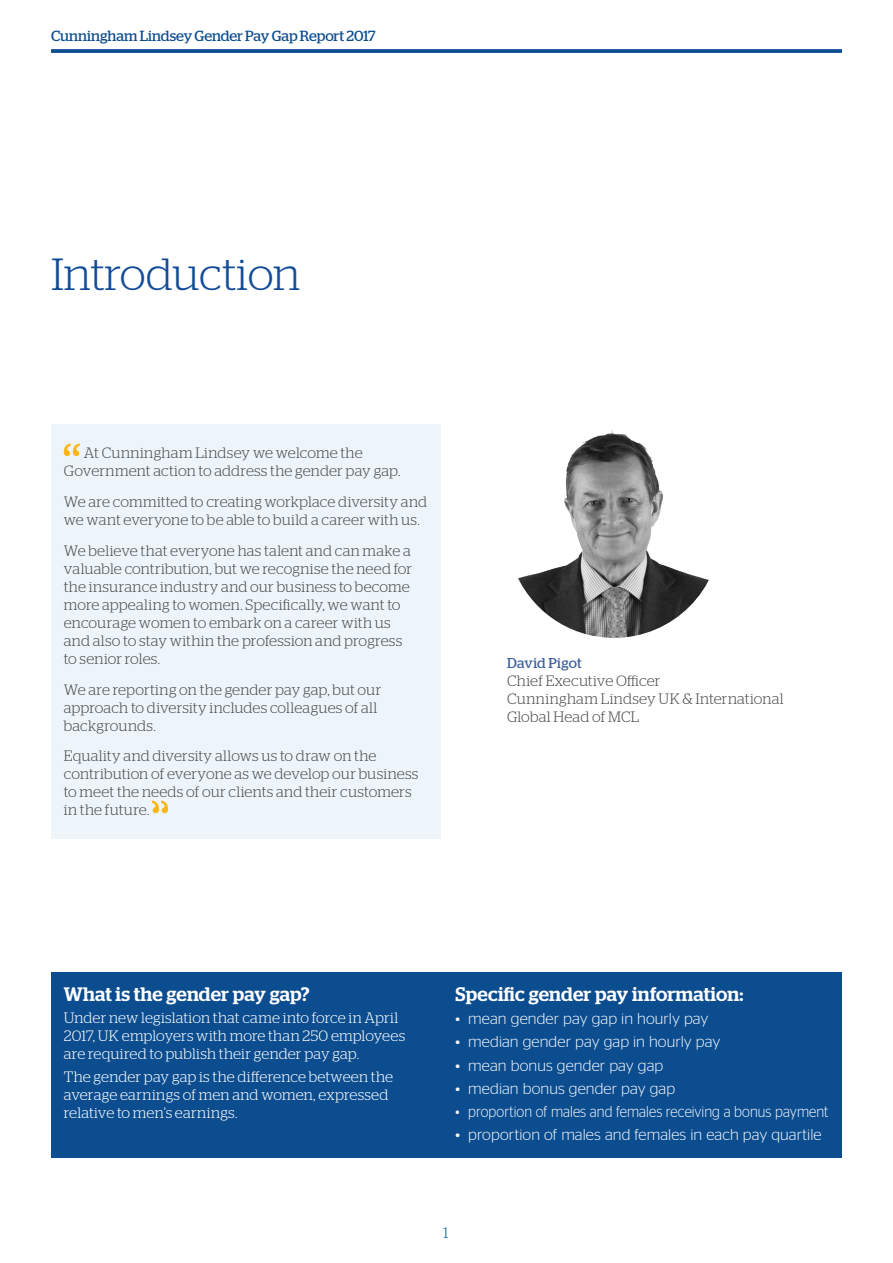
<style>
.page{position:relative;width:893px;height:1263px;background:#fff}
.page>*{position:absolute;margin:0;border:0;box-sizing:border-box;transform-origin:0 0}
.t1{font:300 45px "Stag";letter-spacing:-.005em;color:#124c98}
.Box_out_bodytext{font:500 19.5px "Stag";letter-spacing:.01em;color:#fff}
.t2{font:300 15.75px "Stag Sans";letter-spacing:.005em;color:#fff}
.t3{font:300 15.75px "Stag Sans";letter-spacing:.005em;color:#fff;scale:.89 1}
.Box_out_bodytext-2{font:300 15px/18px "Stag";letter-spacing:.01em;color:#4b4c4d}
.Box_out_bodytext-3{font:300 15px/18px "Stag";letter-spacing:.01em;color:#fff}
.t4{font:300 15px "Stag";color:#005e9e}
.t5{font:14.7px "Stag";letter-spacing:-.005em;color:#0c4d90}
.Box_out_bodytext-4{font:14.25px "Stag";letter-spacing:.015em;color:#3b5f9c}
</style>
<div class="page">
<svg style="left:51px;top:49px;width:791px;height:4px;background:#1a5796"></svg>
<div style="left:51px;top:424px;width:389px;height:415px;background:#edf5fb"></div>
<svg style="left:64px;top:443px;width:16px;height:13px"></svg>
<svg style="left:152px;top:800px;width:16px;height:13px"></svg>
<div style="left:51px;top:973px;width:791px;height:185px;background:#0c4d90"></div>
<img style="left:518px;top:430px;width:191px;height:208px">
<p class="t5" style="left:51px;top:27px;width:326px">Cunningham Lindsey Gender Pay Gap Report 2017</p>
<p class="t1" style="left:51px;top:249px;width:251px">Introduction</p>
<p class="Box_out_bodytext-2" style="left:64px;top:444px;width:338px;text-indent:20px">At Cunningham Lindsey we welcome the<br>Government action to address the gender pay gap.</p>
<p class="Box_out_bodytext-2" style="left:64px;top:493px;width:365px">We are committed to creating workplace diversity and we want everyone to be able to build a career with us.</p>
<p class="Box_out_bodytext-2" style="left:64px;top:541px;width:350px">We believe that everyone has talent and can make a valuable contribution, but we recognise the need for the insurance industry and our business to become more appealing to women. Specifically, we want to encourage women to embark on a career with us and also to stay within the profession and progress to senior roles.</p>
<p class="Box_out_bodytext-2" style="left:64px;top:680px;width:319px">We are reporting on the gender pay gap, but our approach to diversity includes colleagues of all backgrounds.</p>
<p class="Box_out_bodytext-2" style="left:64px;top:747px;width:356px">Equality and diversity allows us to draw on the contribution of everyone as we develop our business to meet the needs of our clients and their customers in the future.</p>
<p class="Box_out_bodytext-4" style="left:507px;top:654px;width:76px">David Pigot</p>
<p class="Box_out_bodytext-2" style="left:507px;top:671px;width:155px">Chief Executive Officer</p>
<p class="Box_out_bodytext-2" style="left:507px;top:689px;width:278px">Cunningham Lindsey UK &amp; International</p>
<p class="Box_out_bodytext-2" style="left:507px;top:707px;width:134px">Global Head of MCL</p>
<p class="Box_out_bodytext" style="left:64px;top:983px;width:247px">What is the gender pay gap?</p>
<p class="Box_out_bodytext-3" style="left:64px;top:1009px;width:343px">Under new legislation that came into force in April<br>2017, UK employers with more than 250 employees are required to publish their gender pay gap.</p>
<p class="Box_out_bodytext-3" style="left:64px;top:1067px;width:331px">The gender pay gap is the difference between the average earnings of men and women, expressed relative to men’s earnings.</p>
<p class="Box_out_bodytext" style="left:455px;top:983px;width:290px">Specific gender pay information:</p>
<p class="t2" style="left:455px;top:1010px;width:254px">• mean gender pay gap in hourly pay</p>
<p class="t2" style="left:455px;top:1033px;width:266px">• median gender pay gap in hourly pay</p>
<p class="t2" style="left:455px;top:1056px;width:209px">• mean bonus gender pay gap</p>
<p class="t2" style="left:455px;top:1079px;width:221px">• median bonus gender pay gap</p>
<p class="t3" style="left:455px;top:1103px;width:421px">• proportion of males and females receiving a bonus payment</p>
<p class="t2" style="left:455px;top:1126px;width:368px">• proportion of males and females in each pay quartile</p>
<p class="t4" style="left:444px;top:1224px;width:6px">1</p>
</div>
